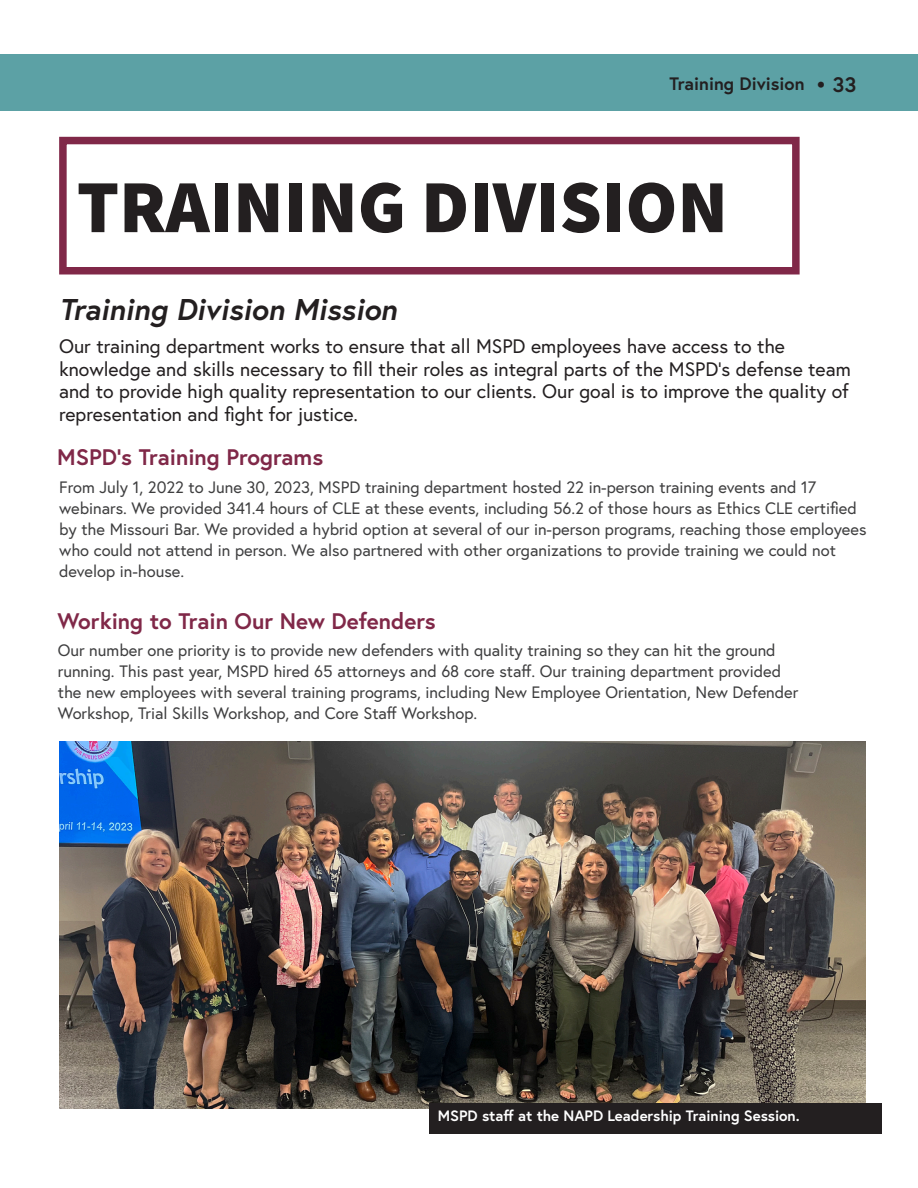
<style>
.page{position:relative;width:918px;height:1188px;background:#fff}
.page>*{position:absolute;margin:0;border:0;box-sizing:border-box;transform-origin:0 0}
.Title__Left__All_cap{font:900 75px "Source Sans Pro";color:#231f20}
.Text_3{font:italic 700 30px "Europa";color:#231f20}
.May_2019{font:700 22.5px "Europa";color:#802848}
.t1{font:700 21px "Europa";color:#231f20}
.Body__Left_Justify{font:19.5px/22.5px "Europa";color:#231f20}
.t2{font:700 18px "Europa";color:#231f20}
.Text_Copy{font:16.5px/21px "Europa";color:#3e3e3f}
.t3{font:700 15px "Europa";letter-spacing:-.005em;color:#fff}
</style>
<div class="page">
<div style="left:59px;top:137px;width:741px;height:137px;border:8px solid #802848"></div>
<img style="left:59px;top:741px;width:806px;height:368px">
<div style="left:429px;top:1103px;width:453px;height:31px;background:#231f20"></div>
<div style="left:0;top:54px;width:918px;height:56px;background:#5ca1a5"></div>
<p class="t2" style="left:669px;top:71px;width:137px">Training Division</p>
<p class="t1" style="left:816px;top:71px;width:42px">• 33</p>
<p class="Title__Left__All_cap" style="left:77px;top:155px;width:653px">TRAINING DIVISION</p>
<p class="Text_3" style="left:59px;top:289px;width:339px">Training Division Mission</p>
<p class="Body__Left_Justify" style="left:59px;top:335px;width:793px">Our training department works to ensure that all MSPD employees have access to the knowledge and skills necessary to fill their roles as integral parts of the MSPD’s defense team and to provide high quality representation to our clients. Our goal is to improve the quality of representation and fight for justice.</p>
<p class="May_2019" style="left:57px;top:442px;width:268px">MSPD’s Training Programs</p>
<p class="Text_Copy" style="left:59px;top:476px;width:809px">From July 1, 2022 to June 30, 2023, MSPD training department hosted 22 in-person training events and 17 webinars. We provided 341.4 hours of CLE at these events, including 56.2 of those hours as Ethics CLE certified by the Missouri Bar. We provided a hybrid option at several of our in-person programs, reaching those employees who could not attend in person. We also partnered with other organizations to provide training we could not develop in-house.</p>
<p class="May_2019" style="left:57px;top:605px;width:380px">Working to Train Our New Defenders</p>
<p class="Text_Copy" style="left:58px;top:640px;width:742px">Our number one priority is to provide new defenders with quality training so they can hit the ground running. This past year, MSPD hired 65 attorneys and 68 core staff. Our training department provided the new employees with several training programs, including New Employee Orientation, New Defender Workshop, Trial Skills Workshop, and Core Staff Workshop.</p>
<p class="t3" style="left:438px;top:1106px;width:363px">MSPD staff at the NAPD Leadership Training Session.</p>
</div>
